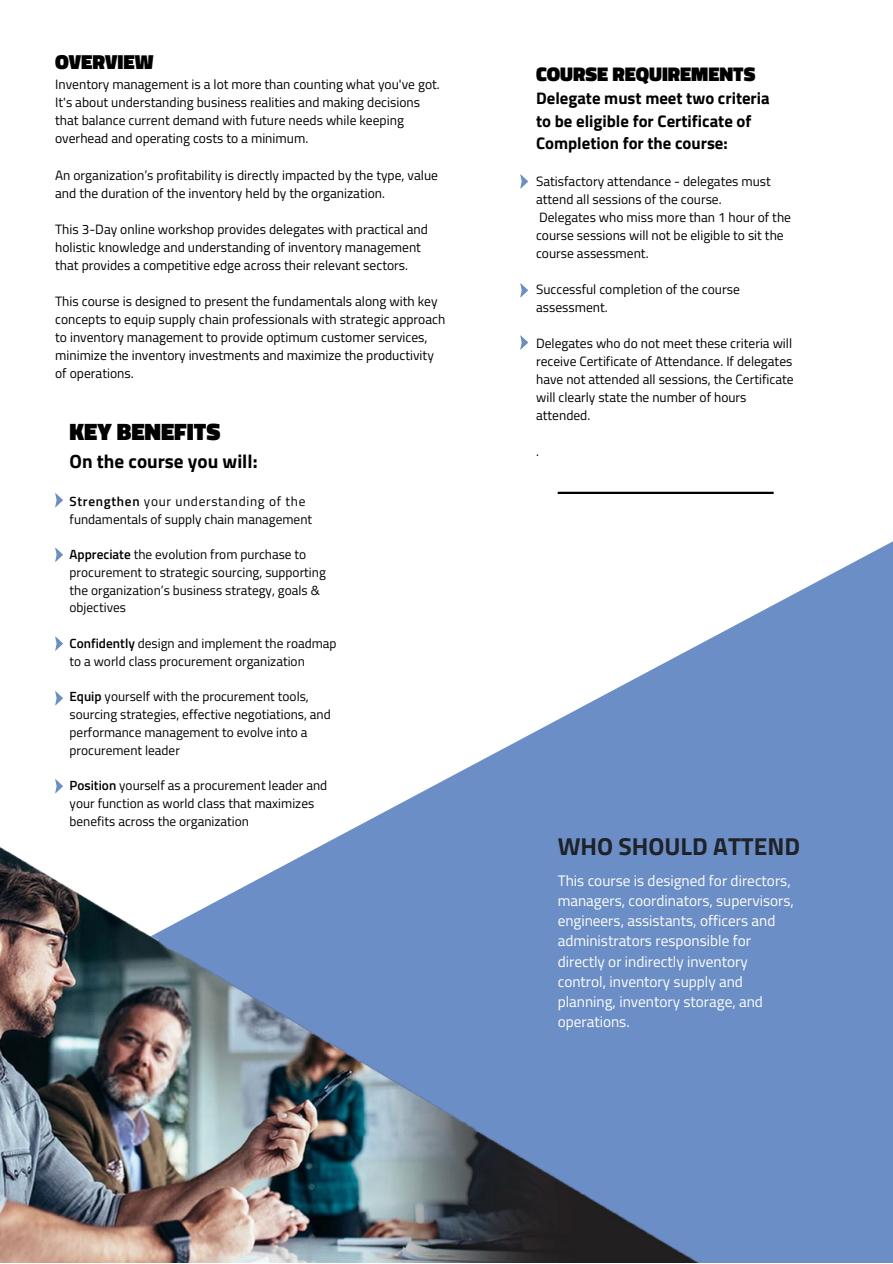
<style>
.page{position:relative;width:893px;height:1264px;background:#fff}
.page>*{position:absolute;margin:0;border:0;box-sizing:border-box;transform-origin:0 0}
.t1{font:700 24.6px "Titillium Web";color:#1f2328}
.t2{font:900 24px "Titillium Web";color:#000}
.t3{font:900 20.55px "Titillium Web";color:#000}
.t4{font:900 20.1px "Titillium Web";color:#000}
.t5{font:700 19.2px "Titillium Web";color:#000}
.t6{font:700 16.8px/22.5px "Titillium Web";color:#000}
.t7{font:15.3px/20.2px "Titillium Web";color:#fff}
.t8{font:13.5px/18px "Titillium Web";color:#000}
.t9{font:13.35px/17.7px "Titillium Web";color:#000}
.s1{font-weight:600}
</style>
<div class="page">
<svg style="left:354px;top:542px;width:538px;height:720px;fill:#6b8ec6"></svg>
<svg style="left:55px;top:493px;width:8px;height:14px"></svg>
<svg style="left:55px;top:547px;width:8px;height:15px"></svg>
<svg style="left:55px;top:636px;width:8px;height:14px"></svg>
<svg style="left:55px;top:691px;width:8px;height:14px"></svg>
<svg style="left:55px;top:779px;width:8px;height:14px"></svg>
<hr style="left:557px;top:492px;width:216px;height:2px;background:#000">
<img style="left:0;top:828px;width:772px;height:434px">
<svg style="left:520px;top:174px;width:8px;height:15px"></svg>
<svg style="left:520px;top:283px;width:8px;height:14px"></svg>
<svg style="left:520px;top:335px;width:8px;height:14px"></svg>
<h3 class="t3" style="left:55px;top:46px;width:100px">OVERVIEW</h3>
<p class="t8" style="left:55px;top:75px;width:386px">Inventory management is a lot more than counting what you've got.<br>It's about understanding business realities and making decisions that balance current demand with future needs while keeping overhead and operating costs to a minimum.</p>
<p class="t8" style="left:55px;top:165px;width:384px">An organization’s profitability is directly impacted by the type, value and the duration of the inventory held by the organization.</p>
<p class="t8" style="left:55px;top:220px;width:374px">This 3-Day online workshop provides delegates with practical and holistic knowledge and understanding of inventory management that provides a competitive edge across their relevant sectors.</p>
<p class="t8" style="left:55px;top:292px;width:392px">This course is designed to present the fundamentals along with key concepts to equip supply chain professionals with strategic approach to inventory management to provide optimum customer services, minimize the inventory investments and maximize the productivity of operations.</p>
<h2 class="t2" style="left:70px;top:413px;width:152px">KEY BENEFITS</h2>
<h3 class="t5" style="left:70px;top:446px;width:189px">On the course you will:</h3>
<p class="t9" style="left:70px;top:492px;width:244px"><span class="s1">Strengthen</span> your understanding of the fundamentals of supply chain management</p>
<p class="t9" style="left:70px;top:545px;width:258px"><span class="s1">Appreciate</span> the evolution from purchase to procurement to strategic sourcing, supporting the organization’s business strategy, goals &amp; objectives</p>
<p class="t9" style="left:70px;top:634px;width:268px"><span class="s1">Confidently</span> design and implement the roadmap to a world class procurement organization</p>
<p class="t9" style="left:70px;top:687px;width:263px"><span class="s1">Equip</span> yourself with the procurement tools, sourcing strategies, effective negotiations, and performance management to evolve into a procurement leader</p>
<p class="t9" style="left:70px;top:776px;width:259px"><span class="s1">Position</span> yourself as a procurement leader and your function as world class that maximizes benefits across the organization</p>
<h3 class="t4" style="left:536px;top:58px;width:221px">COURSE REQUIREMENTS</h3>
<p class="t6" style="left:536px;top:87px;width:235px">Delegate must meet two criteria to be eligible for Certificate of<br>Completion for the course:</p>
<p class="t8" style="left:536px;top:172px;width:256px">Satisfactory attendance - delegates must attend all sessions of the course.<br>Delegates who miss more than 1 hour of the course sessions will not be eligible to sit the course assessment.</p>
<p class="t8" style="left:536px;top:280px;width:205px">Successful completion of the course assessment.</p>
<p class="t8" style="left:536px;top:334px;width:259px">Delegates who do not meet these criteria will receive Certificate of Attendance. If delegates have not attended all sessions, the Certificate will clearly state the number of hours attended.</p>
<p class="t8" style="left:536px;top:441px;width:4px">.</p>
<h1 class="t1" style="left:557px;top:827px;width:244px">WHO SHOULD ATTEND</h1>
<p class="t7" style="left:557px;top:869px;width:238px">This course is designed for directors, managers, coordinators, supervisors, engineers, assistants, officers and administrators responsible for directly or indirectly inventory control, inventory supply and planning, inventory storage, and operations.</p>
</div>
